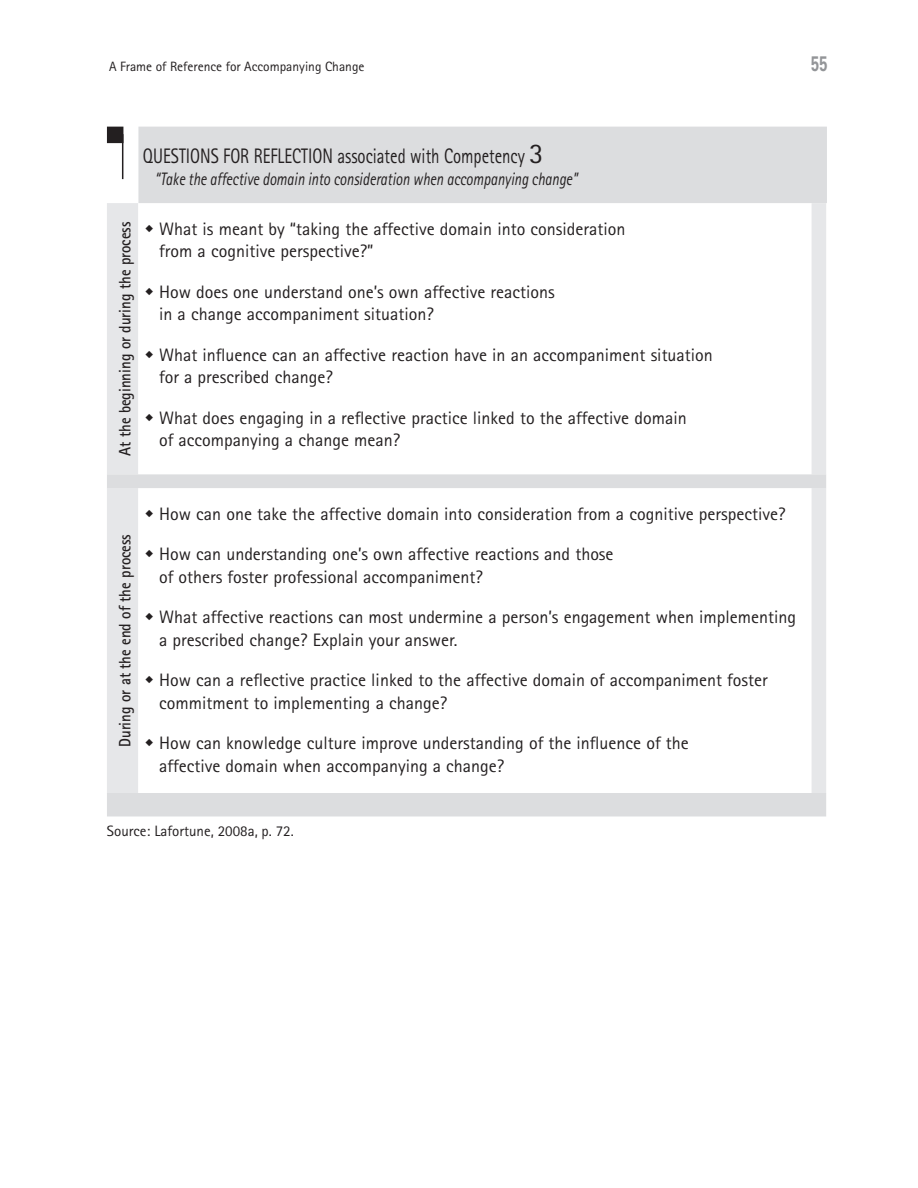
<style>
.page{position:relative;width:918px;height:1188px;background:#fff}
.page>*{position:absolute;margin:0;border:0;box-sizing:border-box;transform-origin:0 0}
.t1{font:21px "Rotis Sans Serif";color:#231f20;scale:.8 1}
.t2{font:700 21px "Univers LT";color:#939598;scale:.7 1}
.t3{font:18px/22.5px "Rotis Sans Serif";color:#231f20}
.t4{font:italic 18px "Rotis Sans Serif";color:#231f20;scale:.8 1}
.t5{font:700 16.5px "Rotis Sans Serif";color:#231f20;scale:.9 1}
.t6{font:15px "Rotis Sans Serif";color:#231f20}
.t7{font:13.5px "Rotis Sans Serif";color:#231f20}
.s1{font-size:28.5px}
</style>
<div class="page">
<div style="left:138px;top:127px;width:689px;height:76px;background:#dcdddf"></div>
<hr style="left:122px;top:134px;width:1px;height:45px;background:#231f20">
<div style="left:107px;top:127px;width:16px;height:16px;background:#231f20"></div>
<svg style="left:107px;top:203px;width:719px;height:271px"></svg>
<svg style="left:107px;top:474px;width:719px;height:342px"></svg>
<svg style="left:146px;top:225px;width:7px;height:7px"></svg>
<svg style="left:146px;top:288px;width:7px;height:7px"></svg>
<svg style="left:146px;top:351px;width:7px;height:7px"></svg>
<svg style="left:146px;top:414px;width:7px;height:7px"></svg>
<svg style="left:146px;top:509px;width:7px;height:8px"></svg>
<svg style="left:146px;top:550px;width:7px;height:7px"></svg>
<svg style="left:146px;top:613px;width:7px;height:7px"></svg>
<svg style="left:146px;top:676px;width:7px;height:7px"></svg>
<svg style="left:146px;top:739px;width:7px;height:7px"></svg>
<p class="t7" style="left:109px;top:58px;width:257px">A Frame of Reference for Accompanying Change</p>
<p class="t2" style="left:811px;top:51px;width:25px">55</p>
<p class="t1" style="left:143px;top:143px;width:24px">Questions</p>
<p class="t1" style="left:223px;top:143px;width:49px">for reflection</p>
<p class="t1" style="left:337px;top:143px;width:259px">associated with Competency <span class="s1">3</span></p>
<p class="t4" style="left:155px;top:168px;width:530px">“Take the affective domain into consideration when accompanying change”</p>
<p class="t5" style="left:114px;top:456px;width:262px;rotate:-90deg">At the beginning or during the process</p>
<p class="t3" style="left:159px;top:217px;width:468px">What is meant by “taking the affective domain into consideration from a cognitive perspective?”</p>
<p class="t3" style="left:159px;top:280px;width:397px">How does one understand one’s own affective reactions in a change accompaniment situation?</p>
<p class="t3" style="left:159px;top:343px;width:555px">What influence can an affective reaction have in an accompaniment situation for a prescribed change?</p>
<p class="t3" style="left:159px;top:406px;width:529px">What does engaging in a reflective practice linked to the affective domain of accompanying a change mean?</p>
<p class="t5" style="left:114px;top:747px;width:238px;rotate:-90deg">During or at the end of the process</p>
<p class="t3" style="left:159px;top:502px;width:628px">How can one take the affective domain into consideration from a cognitive perspective?</p>
<p class="t3" style="left:159px;top:543px;width:456px">How can understanding one’s own affective reactions and those of others foster professional accompaniment?</p>
<p class="t3" style="left:159px;top:606px;width:639px">What affective reactions can most undermine a person’s engagement when implementing a prescribed change? Explain your answer.</p>
<p class="t3" style="left:159px;top:669px;width:610px">How can a reflective practice linked to the affective domain of accompaniment foster commitment to implementing a change?</p>
<p class="t3" style="left:159px;top:732px;width:531px">How can knowledge culture improve understanding of the influence of the affective domain when accompanying a change?</p>
<p class="t6" style="left:107px;top:822px;width:187px">Source: Lafortune, 2008a, p. 72.</p>
</div>
